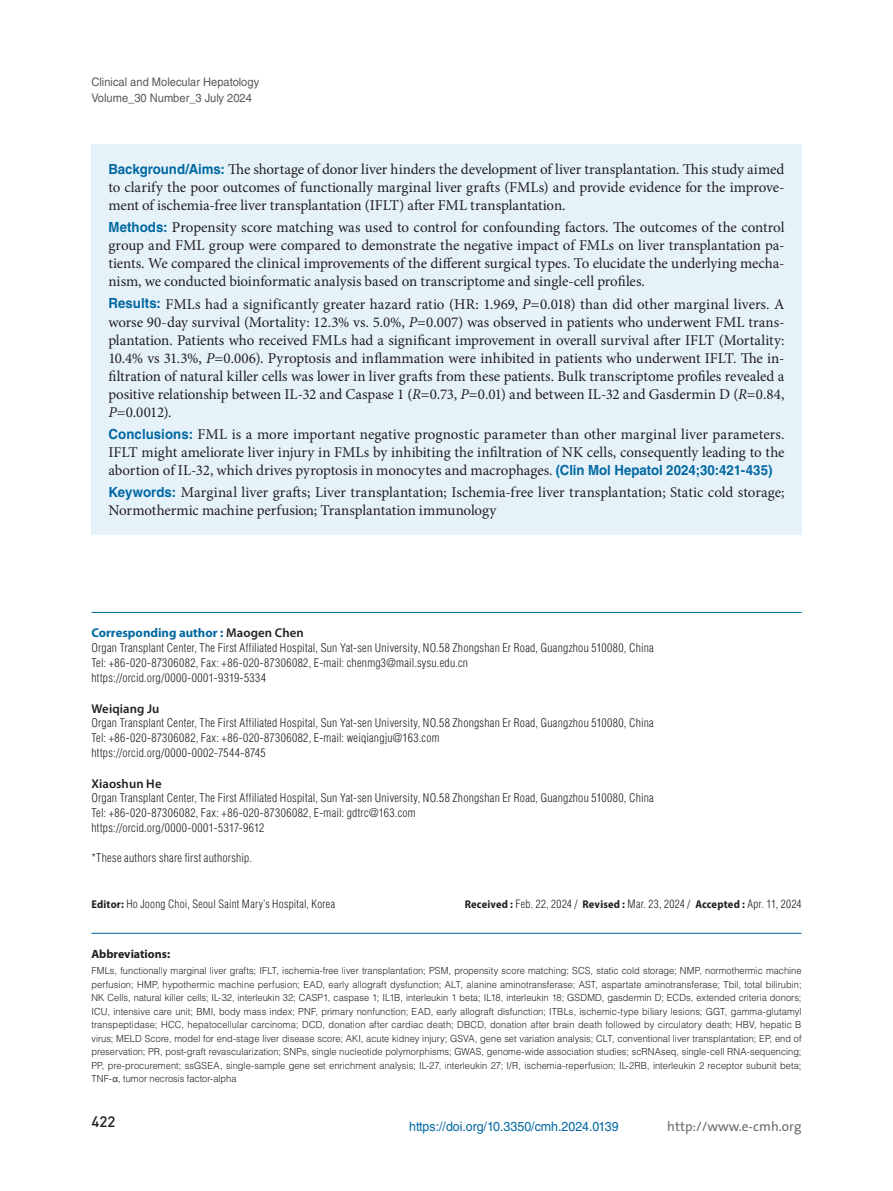
<style>
.page{position:relative;width:893px;height:1191px;background:#fff}
.page>*{position:absolute;margin:0;border:0;box-sizing:border-box;transform-origin:0 0}
.t1{font:15px/18px "Minion Pro";letter-spacing:-.005em;color:#231f20;text-align:justify}
.t2{font:15px "Dinmed";color:#231f20}
.t3{font:13.5px "The Sans";color:#6c6d70}
.t4{font:13.05px "Helvetica LT Std";color:#0168a1;scale:.95 1}
.t5{font:700 12.75px "Myriad Pro";color:#0168a1}
.t6{font:600 12.75px "Myriad Pro";letter-spacing:.005em;color:#231f20}
.t7{font:700 12px "Myriad Pro";color:#231f20}
.t8{font:300 condensed 11.7px/15px "Helvetica LT Std";letter-spacing:.025em;color:#231f20}
.t9{font:11.7px/15.8px "Helvetica LT Std";color:#57585a;scale:.95 1}
.t10{font:300 condensed 11.25px "Helvetica LT Std";letter-spacing:.025em;color:#231f20}
.t11{font:300 9.75px/13.5px "Helvetica LT Std";letter-spacing:.005em;color:#231f20;text-align:justify;scale:.95 1}
.s1{font-family:"Helvetica LT Std";font-weight:700;font-size:13.95px;color:#0168a1}
.s2{font-style:italic}
.s3{font-weight:600;color:#231f20}
.s4{font-family:"Myriad Pro";font-weight:700;font-stretch:semi-condensed}
.s5{font-family:"Segoe UI";font-weight:400}
</style>
<div class="page">
<div style="left:91px;top:145px;width:710px;height:390px;background:#e6f2fa"></div>
<hr style="left:91px;top:933px;width:710px;height:1px;background:#0168a1">
<hr style="left:91px;top:612px;width:710px;height:1px;background:#0168a1">
<p class="t9" style="left:91px;top:74px;width:178px">Clinical and Molecular Hepatology<br>Volume_30 Number_3 July 2024</p>
<p class="t1" style="left:108px;top:160px;width:678px"><span class="s1">Background/Aims:</span> The shortage of donor liver hinders the development of liver transplantation. This study aimed to clarify the poor outcomes of functionally marginal liver grafts (FMLs) and provide evidence for the improve&shy;ment of ischemia-free liver transplantation (IFLT) after FML transplantation.</p>
<p class="t1" style="left:108px;top:218px;width:678px"><span class="s1">Methods:</span> Propensity score matching was used to control for confounding factors. The outcomes of the control group and FML group were compared to demonstrate the negative impact of FMLs on liver transplantation pa&shy;tients. We compared the clinical improvements of the different surgical types. To elucidate the underlying mecha&shy;nism, we conducted bioinformatic analysis based on transcriptome and single-cell profiles.</p>
<p class="t1" style="left:108px;top:295px;width:678px"><span class="s1">Results:</span> FMLs had a significantly greater hazard ratio (HR: 1.969, <span class="s2">P</span>=0.018) than did other marginal livers. A worse 90-day survival (Mortality: 12.3% vs. 5.0%, <span class="s2">P</span>=0.007) was observed in patients who underwent FML trans&shy;plantation. Patients who received FMLs had a significant improvement in overall survival after IFLT (Mortality:<br>10.4% vs 31.3%, <span class="s2">P</span>=0.006). Pyroptosis and inflammation were inhibited in patients who underwent IFLT. The in&shy;filtration of natural killer cells was lower in liver grafts from these patients. Bulk transcriptome profiles revealed a positive relationship between IL-32 and Caspase 1 (<span class="s2">R</span>=0.73, <span class="s2">P</span>=0.01) and between IL-32 and Gasdermin D (<span class="s2">R</span>=0.84, <span class="s2">P</span>=0.0012).</p>
<p class="t1" style="left:108px;top:425px;width:678px"><span class="s1">Conclusions:</span> FML is a more important negative prognostic parameter than other marginal liver parameters.<br>IFLT might ameliorate liver injury in FMLs by inhibiting the infiltration of NK cells, consequently leading to the abortion of IL-32, which drives pyroptosis in monocytes and macrophages. <span class="s1">(Clin Mol Hepatol 2024;30:421-435)</span></p>
<p class="t1" style="left:108px;top:483px;width:678px"><span class="s1">Keywords:</span> Marginal liver grafts; Liver transplantation; Ischemia-free liver transplantation; Static cold storage;<br>Normothermic machine perfusion; Transplantation immunology</p>
<p class="t5" style="left:91px;top:624px;width:214px">Corresponding author : <span class="s3">Maogen Chen</span></p>
<p class="t8" style="left:91px;top:640px;width:564px">Organ Transplant Center, The First Affiliated Hospital, Sun Yat-sen University, NO.58 Zhongshan Er Road, Guangzhou 510080, China<br>Tel: +86-020-87306082, Fax: +86-020-87306082, E-mail: chenmg3@mail.sysu.edu.cn<br>https://orcid.org/0000-0001-9319-5334</p>
<p class="t6" style="left:91px;top:700px;width:70px">Weiqiang Ju</p>
<p class="t8" style="left:91px;top:715px;width:564px">Organ Transplant Center, The First Affiliated Hospital, Sun Yat-sen University, NO.58 Zhongshan Er Road, Guangzhou 510080, China<br>Tel: +86-020-87306082, Fax: +86-020-87306082, E-mail: weiqiangju@163.com<br>https://orcid.org/0000-0002-7544-8745</p>
<p class="t6" style="left:91px;top:775px;width:72px">Xiaoshun He</p>
<p class="t8" style="left:91px;top:790px;width:564px">Organ Transplant Center, The First Affiliated Hospital, Sun Yat-sen University, NO.58 Zhongshan Er Road, Guangzhou 510080, China<br>Tel: +86-020-87306082, Fax: +86-020-87306082, E-mail: gdtrc@163.com<br>https://orcid.org/0000-0001-5317-9612</p>
<p class="t8" style="left:91px;top:850px;width:162px">*These authors share first authorship.</p>
<p class="t10" style="left:91px;top:897px;width:245px"><span class="s4">Editor:</span> Ho Joong Choi, Seoul Saint Mary’s Hospital, Korea</p>
<p class="t10" style="left:465px;top:897px;width:338px"><span class="s4">Received :</span> Feb. 22, 2024 / <span class="s4">Revised :</span> Mar. 23, 2024 / <span class="s4">Accepted :</span> Apr. 11, 2024</p>
<p class="t7" style="left:91px;top:945px;width:80px">Abbreviations:</p>
<p class="t11" style="left:91px;top:964px;width:749px">FMLs, functionally marginal liver grafts; IFLT, ischemia-free liver transplantation; PSM, propensity score matching; SCS, static cold storage; NMP, normothermic machine perfusion; HMP, hypothermic machine perfusion; EAD, early allograft dysfunction; ALT, alanine aminotransferase; AST, aspartate aminotransferase; Tbil, total bilirubin; NK Cells, natural killer cells; IL-32, interleukin 32; CASP1, caspase 1; IL1B, interleukin 1 beta; IL18, interleukin 18; GSDMD, gasdermin D; ECDs, extended criteria donors; ICU, intensive care unit; BMI, body mass index; PNF, primary nonfunction; EAD, early allograft disfunction; ITBLs, ischemic-type biliary lesions; GGT, gamma-glutamyl transpeptidase; HCC, hepatocellular carcinoma; DCD, donation after cardiac death; DBCD, donation after brain death followed by circulatory death; HBV, hepatic B virus; MELD Score, model for end-stage liver disease score; AKI, acute kidney injury; GSVA, gene set variation analysis; CLT, conventional liver transplantation; EP, end of preservation; PR, post-graft revascularization; SNPs, single nucleotide polymorphisms; GWAS, genome-wide association studies; scRNAseq, single-cell RNA-sequencing; PP, pre-procurement; ssGSEA, single-sample gene set enrichment analysis; IL-27, interleukin 27; I/R, ischemia-reperfusion; IL-2RB, interleukin 2 receptor subunit beta; TNF-<span class="s5">α</span>, tumor necrosis factor-alpha</p>
<p class="t2" style="left:91px;top:1112px;width:25px">422</p>
<p class="t4" style="left:409px;top:1118px;width:222px">https://doi.org/10.3350/cmh.2024.0139</p>
<p class="t3" style="left:667px;top:1115px;width:136px">http://www.e-cmh.org</p>
</div>
